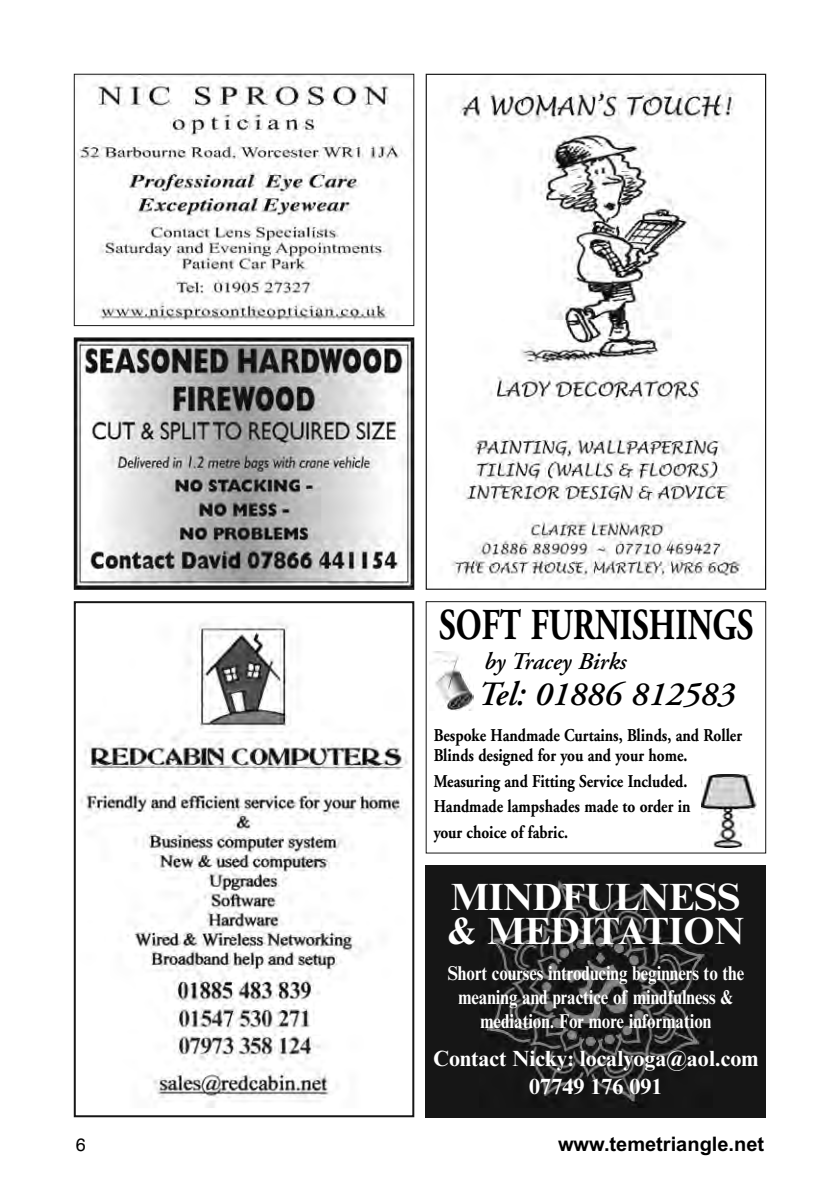
<style>
.page{position:relative;width:840px;height:1191px;background:#fff}
.page>*{position:absolute;margin:0;border:0;box-sizing:border-box;transform-origin:0 0}
.t1{font:700 44px "Adobe Garamond";color:#000;scale:.75 1}
.t2{font:700 38px/34px "Times NRMT";color:#fff}
.t3{font:italic 600 34px "Adobe Garamond";color:#000}
.t4{font:italic 600 24px "Adobe Garamond";color:#000}
.t5{font:700 22px/28px "Times NRMT";color:#fff;text-align:center}
.t6{font:700 20px/24px "Times NRMT";color:#fff;text-align:center;scale:.85 1}
.t7{font:700 20px "Arial";color:#000}
.t8{font:700 18px/25.6px "Adobe Garamond";color:#000;scale:.85 1}
.t9{font:18px "Helvetica";color:#000}
</style>
<div class="page">
<div style="left:425px;top:865px;width:340px;height:252px;background:#161616"></div>
<img style="left:485px;top:880px;width:226px;height:227px">
<img style="left:80px;top:622px;width:328px;height:486px">
<div style="left:74px;top:601px;width:340px;height:516px;border:2px solid #161616"></div>
<img style="left:451px;top:81px;width:292px;height:499px">
<img style="left:76px;top:76px;width:336px;height:244px">
<div style="left:74px;top:74px;width:340px;height:252px;border:1px solid #161616"></div>
<img style="left:76px;top:339px;width:336px;height:249px">
<div style="left:74px;top:337px;width:340px;height:253px;border:1px solid #161616"></div>
<img style="left:429px;top:651px;width:44px;height:59px">
<img style="left:701px;top:774px;width:54px;height:73px">
<h1 class="t1" style="left:439px;top:608px;width:420px">SOFT FURNISHINGS</h1>
<h3 class="t4" style="left:483px;top:652px;width:144px">by Tracey Birks</h3>
<h3 class="t3" style="left:476px;top:681px;width:259px">Tel: 01886 812583</h3>
<p class="t8" style="left:433px;top:726px;width:364px;line-height:20px">Bespoke Handmade Curtains, Blinds, and Roller<br>Blinds designed for you and your home.</p>
<p class="t8" style="left:433px;top:769px;width:303px">Measuring and Fitting Service Included.<br>Handmade lampshades made to order in your choice of fabric.</p>
<h2 class="t2" style="left:447px;top:884px;width:298px">MINDFULNESS &amp; MEDITATION</h2>
<p class="t6" style="left:447px;top:963px;width:350px">Short courses introducing beginners to the meaning and practice of mindfulness &amp; mediation. For more information</p>
<p class="t5" style="left:433px;top:1047px;width:326px">Contact Nicky: localyoga@aol.com<br>07749 176 091</p>
<p class="t9" style="left:76px;top:1134px;width:12px">6</p>
<p class="t7" style="left:557px;top:1132px;width:207px">www.temetriangle.net</p>
</div>
